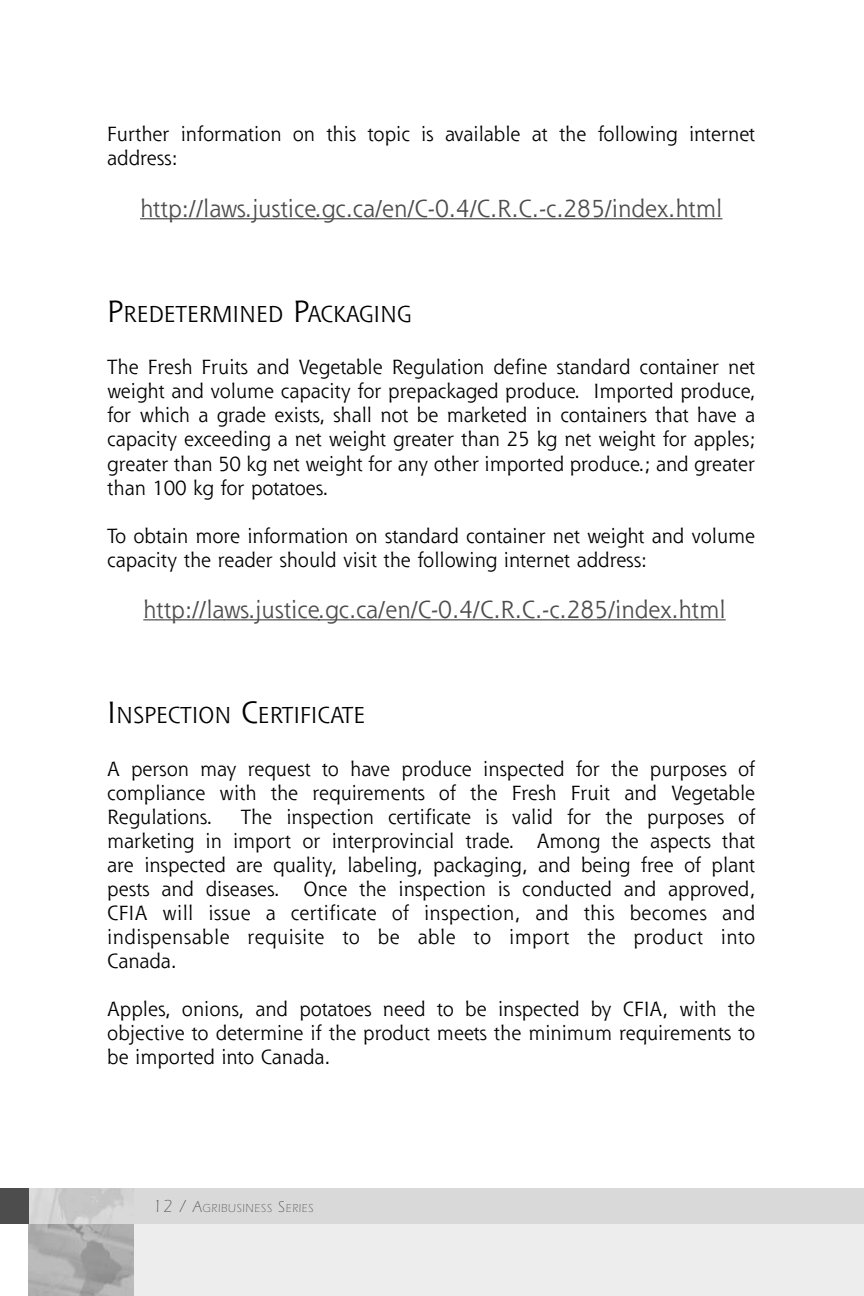
<style>
.page{position:relative;width:864px;height:1296px;background:#fff}
.page>*{position:absolute;margin:0;border:0;box-sizing:border-box;transform-origin:0 0}
.t1{font:24px "Shannon";color:#4d4d4d}
.t2{font:22.4px "Shannon";color:#000}
.t3{font:20px/24px "Shannon";color:#000;text-align:justify}
.t4{font:300 12px "Itc Eras";letter-spacing:.07em;color:#4d4d4d;scale:.95 1}
.s1{font-size:30px}
.s2{font-size:18px}
.s3{font-size:16px}
</style>
<div class="page">
<svg style="left:140px;top:218px;width:13px;height:1px"></svg>
<hr style="left:153px;top:218px;width:68px;height:1px;background:#4d4d4d">
<svg style="left:220px;top:218px;width:25px;height:1px"></svg>
<hr style="left:245px;top:218px;width:71px;height:1px;background:#4d4d4d">
<hr style="left:315px;top:218px;width:342px;height:1px;background:#4d4d4d">
<hr style="left:657px;top:218px;width:32px;height:1px;background:#4d4d4d">
<hr style="left:688px;top:218px;width:35px;height:1px;background:#4d4d4d">
<svg style="left:143px;top:619px;width:13px;height:1px"></svg>
<hr style="left:156px;top:619px;width:69px;height:1px;background:#4d4d4d">
<svg style="left:224px;top:619px;width:24px;height:1px"></svg>
<hr style="left:248px;top:619px;width:72px;height:1px;background:#4d4d4d">
<hr style="left:318px;top:619px;width:342px;height:1px;background:#4d4d4d">
<hr style="left:660px;top:619px;width:32px;height:1px;background:#4d4d4d">
<hr style="left:692px;top:619px;width:34px;height:1px;background:#4d4d4d">
<div style="left:95px;top:1206px;width:769px;height:90px;background:#ededed"></div>
<div style="left:0;top:1188px;width:864px;height:36px;background:#d9d9d9"></div>
<img style="left:29px;top:1224px;width:105px;height:72px">
<img style="left:49px;top:1188px;width:85px;height:36px">
<div style="left:0;top:1188px;width:29px;height:36px;background:#4d4d4d"></div>
<p class="t3" style="left:107px;top:124px;width:650px">Further information on this topic is available at the following internet address:</p>
<p class="t1" style="left:140px;top:198px;width:584px">http://laws.justice.gc.ca/en/C-0.4/C.R.C.-c.285/index.html</p>
<p class="t2" style="left:107px;top:305px;width:306px"><span class="s1">P</span>REDETERMINED <span class="s1">P</span>ACKAGING</p>
<p class="t3" style="left:107px;top:357px;width:650px">The Fresh Fruits and Vegetable Regulation define standard container net weight and volume capacity for prepackaged produce. Imported produce, for which a grade exists, shall not be marketed in containers that have a capacity exceeding a net weight greater than 25 kg net weight for apples; greater than 50 kg net weight for any other imported produce.; and greater than 100 kg for potatoes.</p>
<p class="t3" style="left:107px;top:525px;width:650px">To obtain more information on standard container net weight and volume capacity the reader should visit the following internet address:</p>
<p class="t1" style="left:143px;top:599px;width:584px">http://laws.justice.gc.ca/en/C-0.4/C.R.C.-c.285/index.html</p>
<p class="t2" style="left:107px;top:706px;width:259px"><span class="s1">I</span>NSPECTION <span class="s1">C</span>ERTIFICATE</p>
<p class="t3" style="left:107px;top:758px;width:650px">A person may request to have produce inspected for the purposes of compliance with the requirements of the Fresh Fruit and Vegetable Regulations.</p>
<p class="t3" style="left:107px;top:806px;width:650px;text-indent:134px">The inspection certificate is valid for the purposes of marketing in import or interprovincial trade. Among the aspects that are inspected are quality, labeling, packaging, and being free of plant pests and diseases. Once the inspection is conducted and approved, CFIA will issue a certificate of inspection, and this becomes and indispensable requisite to be able to import the product into Canada.</p>
<p class="t3" style="left:107px;top:998px;width:650px">Apples, onions, and potatoes need to be inspected by CFIA, with the objective to determine if the product meets the minimum requirements to be imported into Canada.</p>
<p class="t4" style="left:153px;top:1204px;width:171px"><span class="s2">12 /</span> <span class="s3">A</span>GRIBUSINESS <span class="s3">S</span>ERIES</p>
</div>
